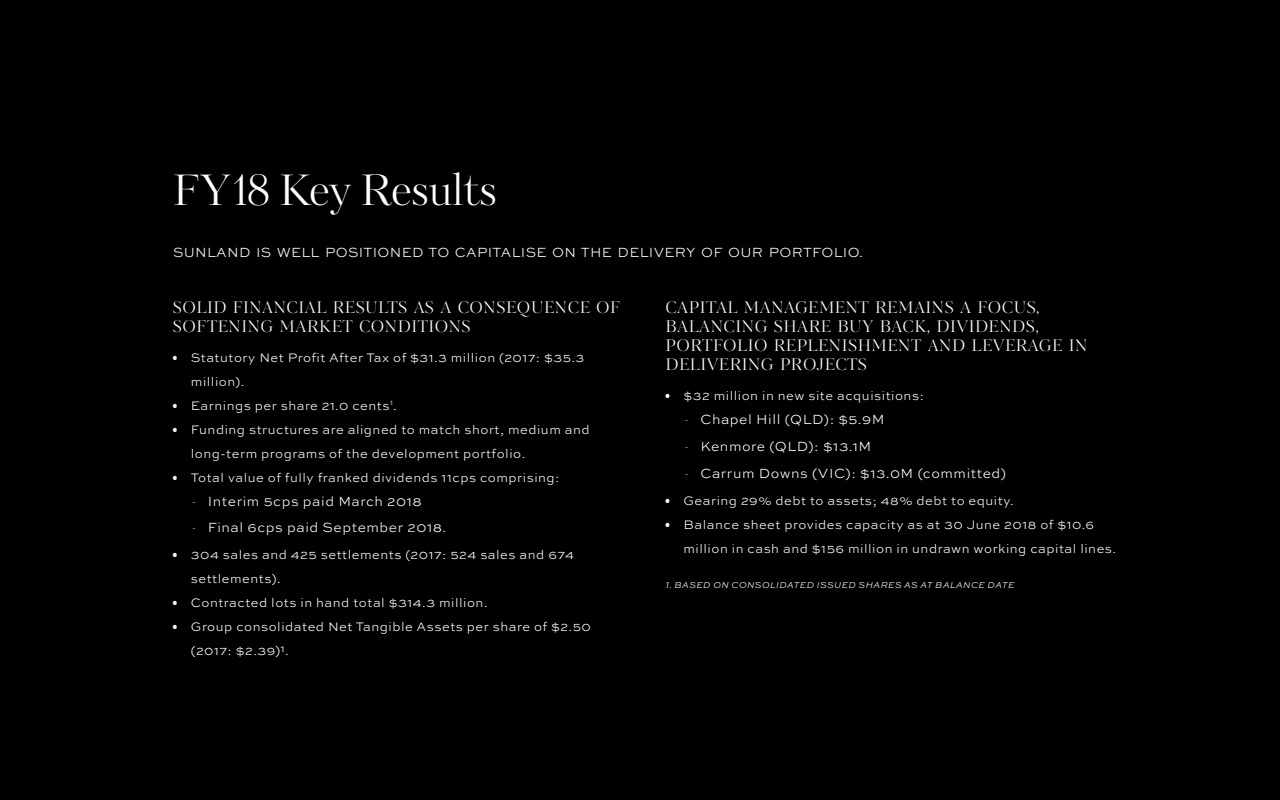
<style>
.page{position:relative;width:1280px;height:800px;background:#000}
.page>*{position:absolute;margin:0;border:0;box-sizing:border-box;transform-origin:0 0}
.t1{font:42px "Kudryashev Headline";color:#fffef8}
.t2{font:16px/19.2px "Kudryashev Headline";letter-spacing:.03em;color:#fffef8}
.t3{font:300 14px "Sweet Sans Pro";letter-spacing:.02em;color:#fffef8}
.t4{font:300 14px "Sweet Sans Pro";letter-spacing:.04em;color:#fffef8}
.t5{font:300 13px/24px "Sweet Sans Pro";letter-spacing:.04em;color:#fffef8}
.t6{font:italic 300 9px "Sweet Sans Pro";letter-spacing:.045em;color:#fffef8}
.t7{font:6px "Sanzettica Bold Expd";color:#fcf9f1;scale:.9 1}
</style>
<div class="page">
<h1 class="t1" style="left:173px;top:165px;width:325px">FY18 Key Results</h1>
<p class="t3" style="left:173px;top:243px;width:692px">SUNLAND IS WELL POSITIONED TO CAPITALISE ON THE DELIVERY OF OUR PORTFOLIO.</p>
<p class="t2" style="left:173px;top:298px;width:449px">SOLID FINANCIAL RESULTS AS A CONSEQUENCE OF<br>SOFTENING MARKET CONDITIONS</p>
<p class="t5" style="left:191px;top:345px;width:395px;text-indent:-18px"><sup>●</sup> Statutory Net Profit After Tax of $31.3 million (2017: $35.3 million).</p>
<p class="t5" style="left:173px;top:393px;width:225px"><sup>●</sup> Earnings per share 21.0 cents<sup>1</sup>.</p>
<p class="t5" style="left:191px;top:417px;width:400px;text-indent:-18px"><sup>●</sup> Funding structures are aligned to match short, medium and long-term programs of the development portfolio.</p>
<p class="t5" style="left:173px;top:465px;width:388px"><sup>●</sup> Total value of fully franked dividends 11cps comprising:</p>
<p class="t7" style="left:193px;top:498px;width:4px">-</p>
<p class="t4" style="left:208px;top:491px;width:215px">Interim 5cps paid March 2018</p>
<p class="t7" style="left:193px;top:525px;width:4px">-</p>
<p class="t4" style="left:208px;top:518px;width:240px">Final 6cps paid September 2018.</p>
<p class="t5" style="left:191px;top:543px;width:385px;text-indent:-18px"><sup>●</sup> 304 sales and 425 settlements (2017: 524 sales and 674 settlements).</p>
<p class="t5" style="left:173px;top:591px;width:316px"><sup>●</sup> Contracted lots in hand total $314.3 million.</p>
<p class="t5" style="left:191px;top:615px;width:402px;text-indent:-18px"><sup>●</sup> Group consolidated Net Tangible Assets per share of $2.50 (2017: $2.39)¹.</p>
<p class="t2" style="left:666px;top:298px;width:423px">CAPITAL MANAGEMENT REMAINS A FOCUS, BALANCING SHARE BUY BACK, DIVIDENDS, PORTFOLIO REPLENISHMENT AND LEVERAGE IN DELIVERING PROJECTS</p>
<p class="t5" style="left:665px;top:383px;width:260px"><sup>●</sup> $32 million in new site acquisitions:</p>
<p class="t7" style="left:685px;top:417px;width:4px">-</p>
<p class="t3" style="left:700px;top:410px;width:186px">Chapel Hill (QLD): $5.9M</p>
<p class="t7" style="left:685px;top:443px;width:4px">-</p>
<p class="t3" style="left:700px;top:436px;width:172px">Kenmore (QLD): $13.1M</p>
<p class="t7" style="left:685px;top:470px;width:4px">-</p>
<p class="t4" style="left:700px;top:463px;width:307px">Carrum Downs (VIC): $13.0M (committed)</p>
<p class="t5" style="left:665px;top:488px;width:350px"><sup>●</sup> Gearing 29% debt to assets; 48% debt to equity.</p>
<p class="t5" style="left:683px;top:512px;width:434px;text-indent:-18px"><sup>●</sup> Balance sheet provides capacity as at 30 June 2018 of $10.6 million in cash and $156 million in undrawn working capital lines.</p>
<p class="t6" style="left:665px;top:579px;width:351px">1. BASED ON CONSOLIDATED ISSUED SHARES AS AT BALANCE DATE</p>
</div>
